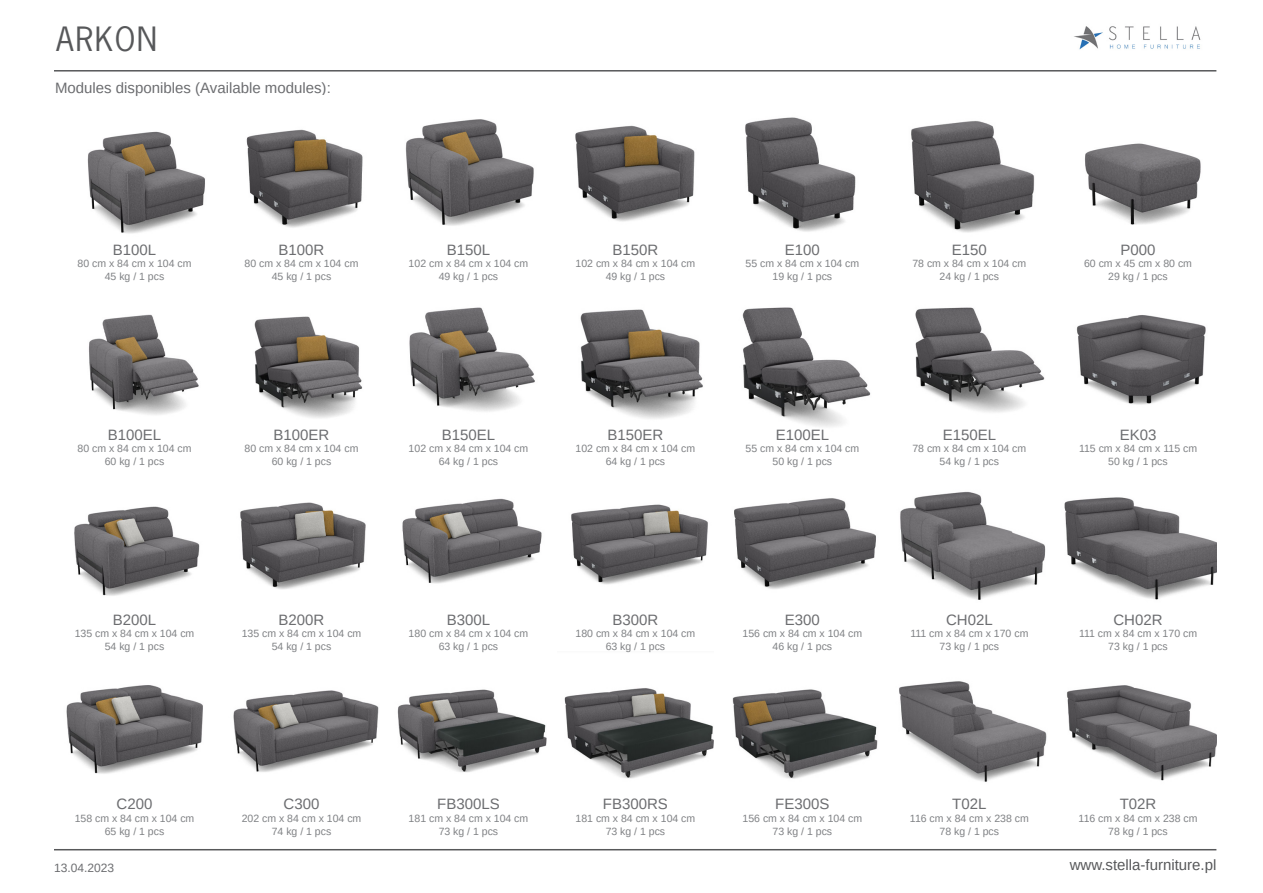
<style>
.page{position:relative;width:1263px;height:893px;background:#fff}
.page>*{position:absolute;margin:0;border:0;box-sizing:border-box;transform-origin:0 0}
.t1{font:31.5px "News Gothic Std";letter-spacing:.05em;color:#57585a}
.t2{font:15px "Arimo";color:#6c6d70}
.t3{font:15px "Arimo";color:#57585a}
.t4{font:12px "Arimo";color:#6c6d70}
.t5{font:10.5px "Arimo";color:#808285}
</style>
<div class="page">
<hr style="left:54px;top:70px;width:1162px;height:2px;background:#57585a">
<hr style="left:54px;top:849px;width:1162px;height:1px;background:#57585a">
<img style="left:1074px;top:26px;width:127px;height:24px">
<img style="left:66px;top:685px;width:137px;height:89px">
<img style="left:233px;top:690px;width:146px;height:82px">
<img style="left:397px;top:689px;width:150px;height:83px">
<img style="left:564px;top:688px;width:150px;height:91px">
<img style="left:732px;top:689px;width:146px;height:90px">
<img style="left:899px;top:681px;width:148px;height:101px">
<img style="left:1066px;top:685px;width:150px;height:96px">
<img style="left:74px;top:506px;width:126px;height:90px">
<img style="left:240px;top:502px;width:126px;height:88px">
<img style="left:402px;top:498px;width:140px;height:86px">
<img style="left:571px;top:504px;width:137px;height:81px">
<img style="left:734px;top:498px;width:142px;height:91px">
<img style="left:900px;top:491px;width:146px;height:109px">
<img style="left:1064px;top:497px;width:152px;height:103px">
<img style="left:89px;top:314px;width:110px;height:101px">
<img style="left:254px;top:316px;width:109px;height:102px">
<img style="left:409px;top:307px;width:126px;height:105px">
<img style="left:580px;top:309px;width:123px;height:110px">
<img style="left:742px;top:307px;width:129px;height:120px">
<img style="left:915px;top:307px;width:130px;height:105px">
<img style="left:1076px;top:315px;width:130px;height:90px">
<img style="left:87px;top:131px;width:118px;height:103px">
<img style="left:246px;top:129px;width:117px;height:99px">
<img style="left:405px;top:119px;width:129px;height:107px">
<img style="left:575px;top:125px;width:120px;height:97px">
<img style="left:745px;top:117px;width:111px;height:115px">
<img style="left:911px;top:121px;width:124px;height:112px">
<img style="left:1085px;top:143px;width:116px;height:82px">
<h1 class="t1" style="left:56px;top:19px;width:103px">ARKON</h1>
<h2 class="t2" style="left:55px;top:78px;width:277px">Modules disponibles (Available modules):</h2>
<p class="t2" style="left:113px;top:240px;width:45px">B100L</p>
<p class="t5" style="left:78px;top:257px;width:115px">80 cm x 84 cm x 104 cm</p>
<p class="t5" style="left:105px;top:270px;width:61px">45 kg / 1 pcs</p>
<p class="t2" style="left:279px;top:240px;width:47px">B100R</p>
<p class="t5" style="left:245px;top:257px;width:115px">80 cm x 84 cm x 104 cm</p>
<p class="t5" style="left:272px;top:270px;width:61px">45 kg / 1 pcs</p>
<p class="t2" style="left:447px;top:240px;width:45px">B150L</p>
<p class="t5" style="left:409px;top:257px;width:121px">102 cm x 84 cm x 104 cm</p>
<p class="t5" style="left:439px;top:270px;width:61px">49 kg / 1 pcs</p>
<p class="t2" style="left:612px;top:240px;width:47px">B150R</p>
<p class="t5" style="left:576px;top:257px;width:121px">102 cm x 84 cm x 104 cm</p>
<p class="t5" style="left:606px;top:270px;width:61px">49 kg / 1 pcs</p>
<p class="t2" style="left:785px;top:240px;width:37px">E100</p>
<p class="t5" style="left:745px;top:257px;width:115px">55 cm x 84 cm x 104 cm</p>
<p class="t5" style="left:773px;top:270px;width:61px">19 kg / 1 pcs</p>
<p class="t2" style="left:952px;top:240px;width:37px">E150</p>
<p class="t5" style="left:912px;top:257px;width:115px">78 cm x 84 cm x 104 cm</p>
<p class="t5" style="left:939px;top:270px;width:61px">24 kg / 1 pcs</p>
<p class="t2" style="left:1120px;top:240px;width:37px">P000</p>
<p class="t5" style="left:1084px;top:257px;width:109px">60 cm x 45 cm x 80 cm</p>
<p class="t5" style="left:1108px;top:270px;width:61px">29 kg / 1 pcs</p>
<p class="t2" style="left:108px;top:425px;width:55px">B100EL</p>
<p class="t5" style="left:78px;top:442px;width:115px">80 cm x 84 cm x 104 cm</p>
<p class="t5" style="left:105px;top:455px;width:61px">60 kg / 1 pcs</p>
<p class="t2" style="left:274px;top:425px;width:57px">B100ER</p>
<p class="t5" style="left:245px;top:442px;width:115px">80 cm x 84 cm x 104 cm</p>
<p class="t5" style="left:272px;top:455px;width:61px">60 kg / 1 pcs</p>
<p class="t2" style="left:442px;top:425px;width:55px">B150EL</p>
<p class="t5" style="left:409px;top:442px;width:121px">102 cm x 84 cm x 104 cm</p>
<p class="t5" style="left:439px;top:455px;width:61px">64 kg / 1 pcs</p>
<p class="t2" style="left:607px;top:425px;width:57px">B150ER</p>
<p class="t5" style="left:576px;top:442px;width:121px">102 cm x 84 cm x 104 cm</p>
<p class="t5" style="left:606px;top:455px;width:61px">64 kg / 1 pcs</p>
<p class="t2" style="left:776px;top:425px;width:55px">E100EL</p>
<p class="t5" style="left:745px;top:442px;width:115px">55 cm x 84 cm x 104 cm</p>
<p class="t5" style="left:773px;top:455px;width:61px">50 kg / 1 pcs</p>
<p class="t2" style="left:943px;top:425px;width:55px">E150EL</p>
<p class="t5" style="left:912px;top:442px;width:115px">78 cm x 84 cm x 104 cm</p>
<p class="t5" style="left:939px;top:455px;width:61px">54 kg / 1 pcs</p>
<p class="t2" style="left:1120px;top:425px;width:38px">EK03</p>
<p class="t5" style="left:1079px;top:442px;width:120px">115 cm x 84 cm x 115 cm</p>
<p class="t5" style="left:1108px;top:455px;width:61px">50 kg / 1 pcs</p>
<p class="t2" style="left:113px;top:610px;width:45px">B200L</p>
<p class="t5" style="left:75px;top:627px;width:121px">135 cm x 84 cm x 104 cm</p>
<p class="t5" style="left:105px;top:640px;width:61px">54 kg / 1 pcs</p>
<p class="t2" style="left:279px;top:610px;width:47px">B200R</p>
<p class="t5" style="left:242px;top:627px;width:121px">135 cm x 84 cm x 104 cm</p>
<p class="t5" style="left:272px;top:640px;width:61px">54 kg / 1 pcs</p>
<p class="t2" style="left:447px;top:610px;width:45px">B300L</p>
<p class="t5" style="left:409px;top:627px;width:121px">180 cm x 84 cm x 104 cm</p>
<p class="t5" style="left:439px;top:640px;width:61px">63 kg / 1 pcs</p>
<p class="t2" style="left:612px;top:610px;width:47px">B300R</p>
<p class="t5" style="left:576px;top:627px;width:121px">180 cm x 84 cm x 104 cm</p>
<p class="t5" style="left:606px;top:640px;width:61px">63 kg / 1 pcs</p>
<p class="t2" style="left:785px;top:610px;width:37px">E300</p>
<p class="t5" style="left:742px;top:627px;width:121px">156 cm x 84 cm x 104 cm</p>
<p class="t5" style="left:773px;top:640px;width:61px">46 kg / 1 pcs</p>
<p class="t2" style="left:946px;top:610px;width:48px">CH02L</p>
<p class="t5" style="left:910px;top:627px;width:120px">111 cm x 84 cm x 170 cm</p>
<p class="t5" style="left:939px;top:640px;width:61px">73 kg / 1 pcs</p>
<p class="t2" style="left:1113px;top:610px;width:51px">CH02R</p>
<p class="t5" style="left:1079px;top:627px;width:120px">111 cm x 84 cm x 170 cm</p>
<p class="t5" style="left:1108px;top:640px;width:61px">73 kg / 1 pcs</p>
<p class="t2" style="left:117px;top:795px;width:37px">C200</p>
<p class="t5" style="left:75px;top:812px;width:121px">158 cm x 84 cm x 104 cm</p>
<p class="t5" style="left:105px;top:824px;width:61px">65 kg / 1 pcs</p>
<p class="t4" style="left:54px;top:861px;width:62px">13.04.2023</p>
<p class="t2" style="left:284px;top:795px;width:37px">C300</p>
<p class="t5" style="left:242px;top:812px;width:121px">202 cm x 84 cm x 104 cm</p>
<p class="t5" style="left:272px;top:824px;width:61px">74 kg / 1 pcs</p>
<p class="t2" style="left:437px;top:795px;width:64px">FB300LS</p>
<p class="t5" style="left:409px;top:812px;width:121px">181 cm x 84 cm x 104 cm</p>
<p class="t5" style="left:439px;top:824px;width:61px">73 kg / 1 pcs</p>
<p class="t2" style="left:603px;top:795px;width:67px">FB300RS</p>
<p class="t5" style="left:576px;top:812px;width:121px">181 cm x 84 cm x 104 cm</p>
<p class="t5" style="left:606px;top:824px;width:61px">73 kg / 1 pcs</p>
<p class="t2" style="left:775px;top:795px;width:56px">FE300S</p>
<p class="t5" style="left:742px;top:812px;width:121px">156 cm x 84 cm x 104 cm</p>
<p class="t5" style="left:773px;top:824px;width:61px">73 kg / 1 pcs</p>
<p class="t2" style="left:952px;top:795px;width:36px">T02L</p>
<p class="t5" style="left:910px;top:812px;width:120px">116 cm x 84 cm x 238 cm</p>
<p class="t5" style="left:939px;top:824px;width:61px">78 kg / 1 pcs</p>
<p class="t2" style="left:1120px;top:795px;width:38px">T02R</p>
<p class="t5" style="left:1078px;top:812px;width:120px">116 cm x 84 cm x 238 cm</p>
<p class="t5" style="left:1108px;top:824px;width:61px">78 kg / 1 pcs</p>
<h2 class="t3" style="left:1070px;top:855px;width:148px">www.stella-furniture.pl</h2>
</div>
